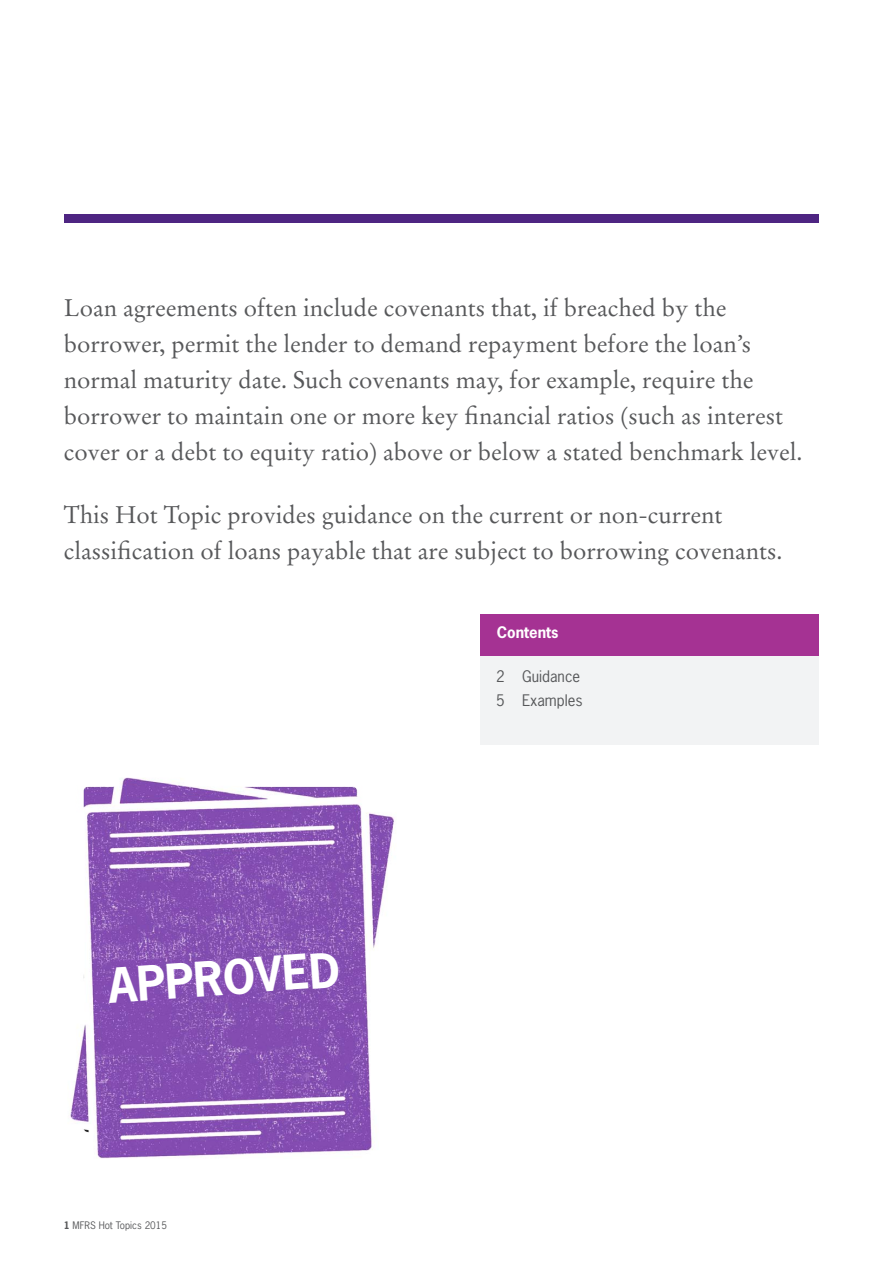
<style>
.page{position:relative;width:893px;height:1263px;background:#fff}
.page>*{position:absolute;margin:0;border:0;box-sizing:border-box;transform-origin:0 0}
.t1{font:700 45px "News Gothic";color:#fff}
.t2{font:24px/36px "Stempel Garamond";color:#57585a}
.t3{font:15px "News Gothic";color:#57585a}
.t4{font:700 15px "News Gothic";color:#fff}
.t5{font:9.75px "News Gothic";color:#57585a}
.s1{font-weight:700}
</style>
<div class="page">
<div style="left:480px;top:653px;width:339px;height:92px;background:#f2f3f4"></div>
<div style="left:64px;top:215px;width:755px;height:8px;background:#4e2582"></div>
<div style="left:480px;top:614px;width:338px;height:42px;background:#a53293"></div>
<img style="left:70px;top:777px;width:324px;height:382px">
<p class="t2" style="left:64px;top:290px;width:740px">Loan agreements often include covenants that, if breached by the borrower, permit the lender to demand repayment before the loan’s normal maturity date. Such covenants may, for example, require the borrower to maintain one or more key financial ratios (such as interest cover or a debt to equity ratio) above or below a stated benchmark level.</p>
<p class="t2" style="left:64px;top:497px;width:720px">This Hot Topic provides guidance on the current or non-current classification of loans payable that are subject to borrowing covenants.</p>
<p class="t4" style="left:497px;top:622px;width:63px">Contents</p>
<p class="t1" style="left:106px;top:956px;width:234px;rotate:-4deg">APPROVED</p>
<p class="t5" style="left:64px;top:1219px;width:105px"><span class="s1">1</span> MFRS Hot Topics 2015</p>
<p class="t3" style="left:496px;top:666px;width:85px">2 Guidance</p>
<p class="t3" style="left:496px;top:690px;width:88px">5 Examples</p>
</div>
